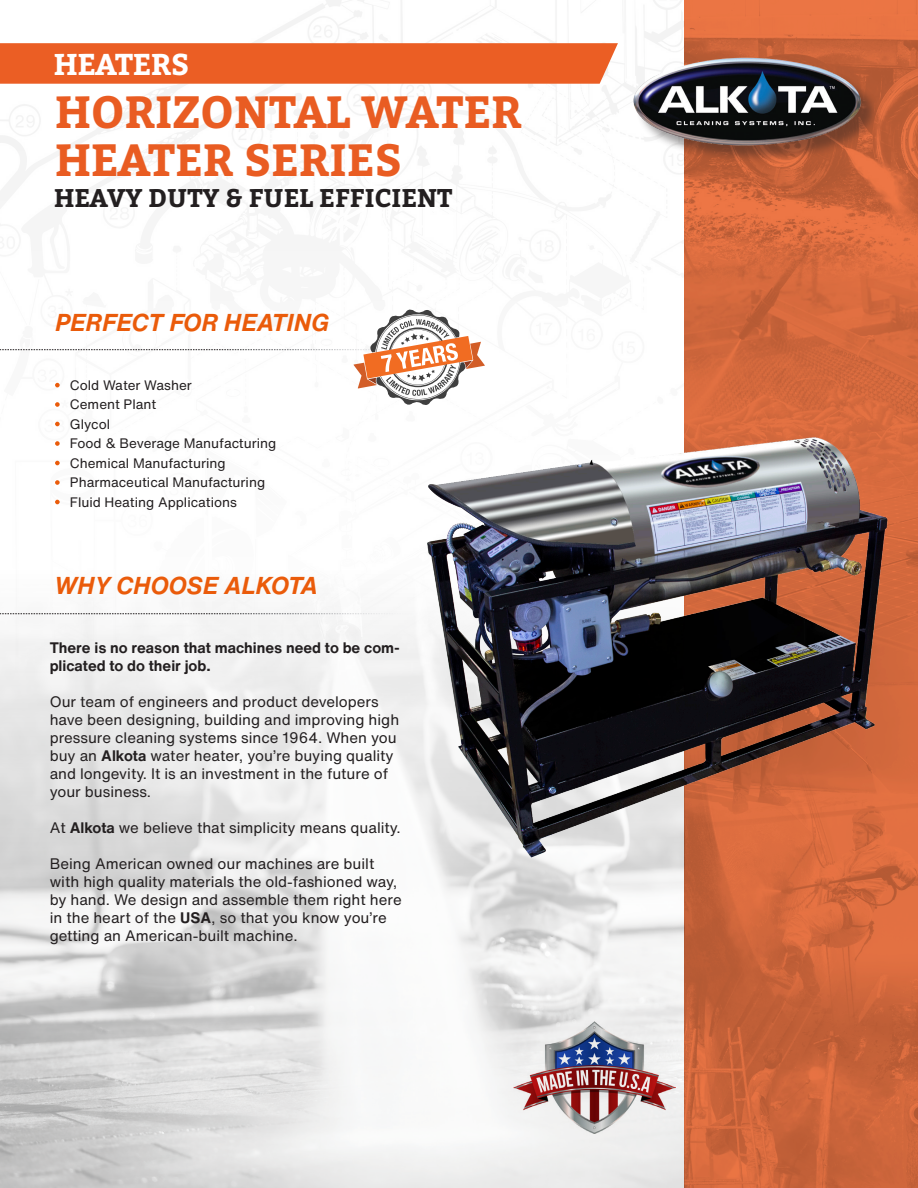
<style>
.page{position:relative;width:918px;height:1188px;background:#fff}
.page>*{position:absolute;margin:0;border:0;box-sizing:border-box;transform-origin:0 0}
.t1{font:700 45px "Bitter";color:#e95c22}
.t2{font:700 30px "Bitter";letter-spacing:-.01em;color:#fff}
.t3{font:700 25.5px "Bitter";color:#231f20}
.t4{font:italic 700 24px "Helvetica Now Text";color:#ea5b0a}
.t5{font:15px/18px "Helvetica Now Text";color:#231f20}
.t6{font:700 15px/18px "Helvetica Now Text";color:#231f20}
.t7{font:13.5px "Helvetica Now Text";color:#231f20}
.s1{font-weight:700}
</style>
<div class="page">
<img style="left:0;top:0;width:685px;height:505px">
<img style="left:0;top:602px;width:685px;height:586px">
<svg style="left:685px;top:0;width:233px;height:1188px;background:#d1673c"></svg>
<img style="left:514px;top:1021px;width:161px;height:113px">
<div style="left:636px;top:60px;width:244px;height:103px;background:#231f20;opacity:.43"></div>
<img style="left:631px;top:54px;width:233px;height:94px">
<div style="left:0;top:43px;width:618px;height:41px;background:#eb5e24"></div>
<svg style="left:0;top:613px;width:405px;height:1px"></svg>
<svg style="left:55px;top:422px;width:5px;height:4px"></svg>
<svg style="left:55px;top:441px;width:5px;height:5px"></svg>
<svg style="left:55px;top:480px;width:5px;height:5px"></svg>
<svg style="left:55px;top:500px;width:5px;height:4px"></svg>
<svg style="left:55px;top:461px;width:5px;height:4px"></svg>
<svg style="left:0;top:308px;width:485px;height:99px"></svg>
<img style="left:405px;top:425px;width:493px;height:444px">
<h2 class="t2" style="left:54px;top:45px;width:137px">HEATERS</h2>
<p class="t1" style="left:55px;top:83px;width:468px">HORIZONTAL WATER</p>
<p class="t1" style="left:55px;top:131px;width:349px">HEATER SERIES</p>
<p class="t3" style="left:54px;top:182px;width:400px">HEAVY DUTY &amp; FUEL EFFICIENT</p>
<p class="t4" style="left:55px;top:304px;width:276px">PERFECT FOR HEATING</p>
<p class="t7" style="left:70px;top:375px;width:123px">Cold Water Washer</p>
<p class="t7" style="left:70px;top:394px;width:88px">Cement Plant</p>
<p class="t7" style="left:70px;top:414px;width:42px">Glycol</p>
<p class="t7" style="left:70px;top:433px;width:208px">Food &amp; Beverage Manufacturing</p>
<p class="t7" style="left:70px;top:453px;width:157px">Chemical Manufacturing</p>
<p class="t7" style="left:70px;top:472px;width:197px">Pharmaceutical Manufacturing</p>
<p class="t7" style="left:70px;top:492px;width:169px">Fluid Heating Applications</p>
<p class="t4" style="left:54px;top:568px;width:266px">WHY CHOOSE ALKOTA</p>
<p class="t6" style="left:50px;top:638px;width:352px">There is no reason that machines need to be com&shy;plicated to do their job.</p>
<p class="t5" style="left:50px;top:692px;width:351px">Our team of engineers and product developers have been designing, building and improving high pressure cleaning systems since 1964. When you buy an <span class="s1">Alkota</span> water heater, you’re buying quality and longevity. It is an investment in the future of your business.</p>
<p class="t5" style="left:50px;top:818px;width:352px">At <span class="s1">Alkota</span> we believe that simplicity means quality.</p>
<p class="t5" style="left:50px;top:854px;width:354px">Being American owned our machines are built with high quality materials the old-fashioned way, by hand. We design and assemble them right here in the heart of the <span class="s1">USA</span>, so that you know you’re getting an American-built machine.</p>
</div>
